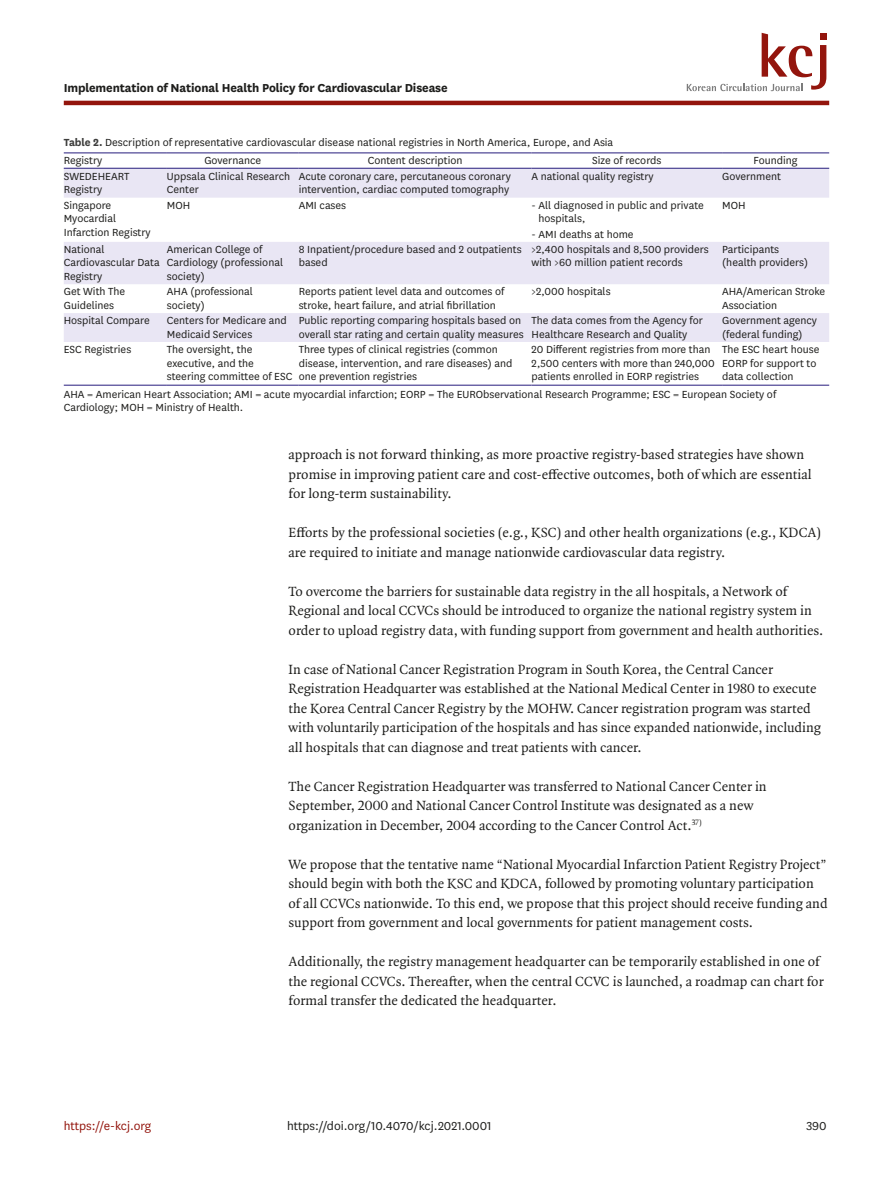
<style>
.page{position:relative;width:893px;height:1191px;background:#fff}
.page>*{position:absolute;margin:0;border:0;box-sizing:border-box;transform-origin:0 0}
.body_p{font:14.25px/19.5px "Quadraat OT";color:#1d1d1b}
.alt-title-type{font:700 13.5px "National";letter-spacing:-.01em;color:#1d1d1b}
.doi_running_footer{font:13.5px "National";color:#1d1d1b}
.t1{font:13.5px "National";color:#93150d}
.tbody_entry{font:12px/13.5px "National";color:#1d1d1b}
.table-wrap-foot_p_fi{font:12px/13.5px "National";color:#1d1d1b}
.table-wrap_caption{font:12px "National";color:#1d1d1b}
.thead_entry{font:12px "National";color:#1d1d1b}
.s1{font-weight:700;color:#3d3d3c}
</style>
<div class="page">
<hr style="left:64px;top:101px;width:765px;height:4px;background:#93150d">
<div style="left:820px;top:34px;width:7px;height:6px;background:#93150d"></div>
<svg style="left:687px;top:33px;width:139px;height:58px"></svg>
<svg style="left:64px;top:169px;width:765px;height:173px;fill:#e9e6f4"></svg>
<hr style="left:64px;top:152px;width:103px;height:1px;background:#312783">
<hr style="left:167px;top:152px;width:132px;height:1px;background:#312783">
<hr style="left:299px;top:152px;width:232px;height:1px;background:#312783">
<hr style="left:531px;top:152px;width:191px;height:1px;background:#312783">
<hr style="left:722px;top:152px;width:107px;height:1px;background:#312783">
<hr style="left:64px;top:168px;width:103px;height:1px;background:#312783">
<hr style="left:167px;top:168px;width:132px;height:1px;background:#312783">
<hr style="left:299px;top:168px;width:232px;height:1px;background:#312783">
<hr style="left:531px;top:168px;width:191px;height:1px;background:#312783">
<hr style="left:722px;top:168px;width:107px;height:1px;background:#312783">
<hr style="left:64px;top:385px;width:103px;height:1px;background:#312783">
<hr style="left:167px;top:385px;width:132px;height:1px;background:#312783">
<hr style="left:299px;top:385px;width:232px;height:1px;background:#312783">
<hr style="left:531px;top:385px;width:191px;height:1px;background:#312783">
<hr style="left:722px;top:385px;width:107px;height:1px;background:#312783">
<p class="alt-title-type" style="left:64px;top:78px;width:385px">Implementation of National Health Policy for Cardiovascular Disease</p>
<p class="table-wrap_caption" style="left:64px;top:135px;width:551px"><span class="s1">Table 2.</span> Description of representative cardiovascular disease national registries in North America, Europe, and Asia</p>
<p class="thead_entry" style="left:64px;top:152px;width:40px">Registry</p>
<p class="thead_entry" style="left:204px;top:152px;width:58px">Governance</p>
<p class="thead_entry" style="left:368px;top:152px;width:96px">Content description</p>
<p class="thead_entry" style="left:592px;top:152px;width:71px">Size of records</p>
<p class="thead_entry" style="left:754px;top:152px;width:46px">Founding</p>
<p class="tbody_entry" style="left:64px;top:169px;width:67px">SWEDEHEART<br>Registry</p>
<p class="tbody_entry" style="left:167px;top:169px;width:125px">Uppsala Clinical Research<br>Center</p>
<p class="tbody_entry" style="left:299px;top:169px;width:214px">Acute coronary care, percutaneous coronary intervention, cardiac computed tomography</p>
<p class="tbody_entry" style="left:531px;top:169px;width:124px">A national quality registry</p>
<p class="tbody_entry" style="left:722px;top:169px;width:60px">Government</p>
<p class="tbody_entry" style="left:64px;top:198px;width:88px">Singapore<br>Myocardial<br>Infarction Registry</p>
<p class="tbody_entry" style="left:167px;top:198px;width:25px">MOH</p>
<p class="tbody_entry" style="left:299px;top:198px;width:49px">AMI cases</p>
<p class="tbody_entry" style="left:539px;top:198px;width:167px;text-indent:-7px">- All diagnosed in public and private hospitals,</p>
<p class="tbody_entry" style="left:722px;top:198px;width:25px">MOH</p>
<p class="tbody_entry" style="left:531px;top:227px;width:104px">- AMI deaths at home</p>
<p class="tbody_entry" style="left:64px;top:242px;width:97px">National<br>Cardiovascular Data<br>Registry</p>
<p class="tbody_entry" style="left:167px;top:242px;width:118px">American College of<br>Cardiology (professional society)</p>
<p class="tbody_entry" style="left:299px;top:242px;width:224px">8 Inpatient/procedure based and 2 outpatients based</p>
<p class="tbody_entry" style="left:531px;top:242px;width:179px">&gt;2,400 hospitals and 8,500 providers with &gt;60 million patient records</p>
<p class="tbody_entry" style="left:722px;top:242px;width:87px">Participants (health providers)</p>
<p class="tbody_entry" style="left:64px;top:284px;width:63px">Get With The<br>Guidelines</p>
<p class="tbody_entry" style="left:167px;top:284px;width:87px">AHA (professional society)</p>
<p class="tbody_entry" style="left:299px;top:284px;width:207px">Reports patient level data and outcomes of stroke, heart failure, and atrial fibrillation</p>
<p class="tbody_entry" style="left:531px;top:284px;width:81px">&gt;2,000 hospitals</p>
<p class="tbody_entry" style="left:722px;top:284px;width:105px">AHA/American Stroke<br>Association</p>
<p class="tbody_entry" style="left:64px;top:313px;width:88px">Hospital Compare</p>
<p class="tbody_entry" style="left:167px;top:313px;width:121px">Centers for Medicare and<br>Medicaid Services</p>
<p class="tbody_entry" style="left:299px;top:313px;width:226px">Public reporting comparing hospitals based on overall star rating and certain quality measures</p>
<p class="tbody_entry" style="left:531px;top:313px;width:173px">The data comes from the Agency for<br>Healthcare Research and Quality</p>
<p class="tbody_entry" style="left:722px;top:313px;width:96px">Government agency (federal funding)</p>
<p class="tbody_entry" style="left:64px;top:342px;width:69px">ESC Registries</p>
<p class="tbody_entry" style="left:167px;top:342px;width:127px">The oversight, the executive, and the steering committee of ESC</p>
<p class="tbody_entry" style="left:299px;top:342px;width:215px">Three types of clinical registries (common disease, intervention, and rare diseases) and one prevention registries</p>
<p class="tbody_entry" style="left:531px;top:342px;width:185px">20 Different registries from more than<br>2,500 centers with more than 240,000 patients enrolled in EORP registries</p>
<p class="tbody_entry" style="left:722px;top:342px;width:99px">The ESC heart house<br>EORP for support to data collection</p>
<p class="table-wrap-foot_p_fi" style="left:64px;top:386px;width:714px">AHA = American Heart Association; AMI = acute myocardial infarction; EORP = The EURObservational Research Programme; ESC = European Society of<br>Cardiology; MOH = Ministry of Health.</p>
<p class="body_p" style="left:289px;top:445px;width:525px">approach is not forward thinking, as more proactive registry-based strategies have shown promise in improving patient care and cost-effective outcomes, both of which are essential for long-term sustainability.</p>
<p class="body_p" style="left:289px;top:523px;width:534px">Efforts by the professional societies (e.g., KSC) and other health organizations (e.g., KDCA) are required to initiate and manage nationwide cardiovascular data registry.</p>
<p class="body_p" style="left:289px;top:581px;width:536px">To overcome the barriers for sustainable data registry in the all hospitals, a Network of<br>Regional and local CCVCs should be introduced to organize the national registry system in order to upload registry data, with funding support from government and health authorities.</p>
<p class="body_p" style="left:289px;top:659px;width:534px">In case of National Cancer Registration Program in South Korea, the Central Cancer Registration Headquarter was established at the National Medical Center in 1980 to execute the Korea Central Cancer Registry by the MOHW. Cancer registration program was started with voluntarily participation of the hospitals and has since expanded nationwide, including all hospitals that can diagnose and treat patients with cancer.</p>
<p class="body_p" style="left:289px;top:776px;width:480px">The Cancer Registration Headquarter was transferred to National Cancer Center in<br>September, 2000 and National Cancer Control Institute was designated as a new organization in December, 2004 according to the Cancer Control Act.<sup>37)</sup></p>
<p class="body_p" style="left:289px;top:854px;width:541px">We propose that the tentative name “National Myocardial Infarction Patient Registry Project” should begin with both the KSC and KDCA, followed by promoting voluntary participation of all CCVCs nationwide. To this end, we propose that this project should receive funding and support from government and local governments for patient management costs.</p>
<p class="body_p" style="left:289px;top:952px;width:537px">Additionally, the registry management headquarter can be temporarily established in one of the regional CCVCs. Thereafter, when the central CCVC is launched, a roadmap can chart for formal transfer the dedicated the headquarter.</p>
<p class="t1" style="left:64px;top:1116px;width:89px">https://e-kcj.org</p>
<p class="doi_running_footer" style="left:287px;top:1116px;width:206px">https://doi.org/10.4070/kcj.2021.0001</p>
<p class="doi_running_footer" style="left:806px;top:1116px;width:22px">390</p>
</div>
